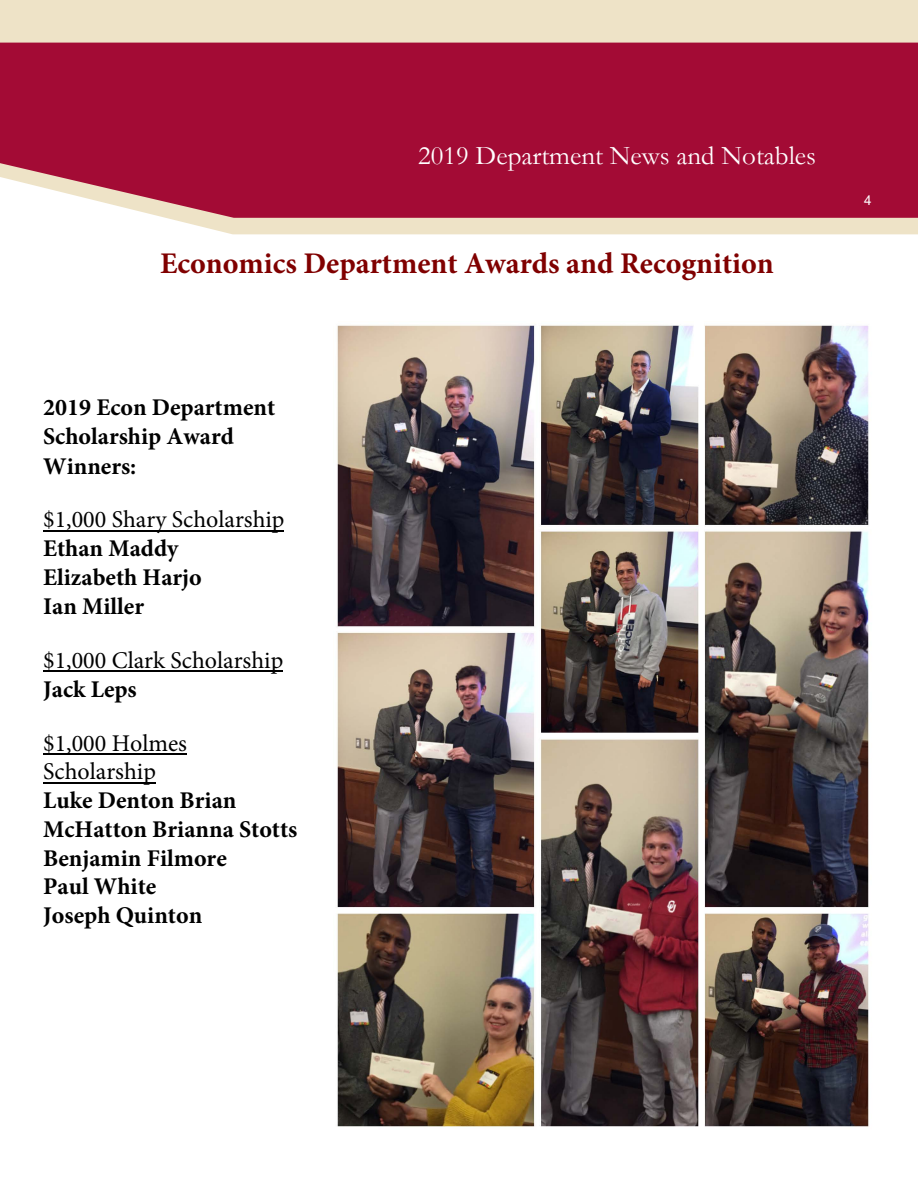
<style>
.page{position:relative;width:918px;height:1188px;background:#fff}
.page>*{position:absolute;margin:0;border:0;box-sizing:border-box;transform-origin:0 0}
.t1{font:700 30px "Minion Pro";color:#800000}
.t2{font:27px "Garamond";color:#fff}
.t3{font:700 24px/28.7px "Minion Pro";color:#000}
.t4{font:24px/28.7px "Minion Pro";color:#000}
.t5{font:13.5px "Arial";color:#fff}
</style>
<div class="page">
<svg style="left:0;top:0;width:918px;height:234px;background:#eee3c9"></svg>
<div style="left:0;top:43px;width:918px;height:175px;background:#a30b35"></div>
<hr style="left:43px;top:782px;width:113px;height:1px;background:#000">
<hr style="left:43px;top:754px;width:144px;height:1px;background:#000">
<hr style="left:44px;top:671px;width:239px;height:1px;background:#000">
<hr style="left:44px;top:530px;width:240px;height:1px;background:#000">
<img style="left:337px;top:325px;width:532px;height:802px">
<p class="t2" style="left:418px;top:137px;width:399px">2019 Department News and Notables</p>
<p class="t1" style="left:160px;top:242px;width:615px">Economics Department Awards and Recognition</p>
<p class="t3" style="left:43px;top:393px;width:234px;line-height:29.1px">2019 Econ Department<br>Scholarship Award<br>Winners:</p>
<p class="t4" style="left:43px;top:506px;width:243px">$1,000 Shary Scholarship</p>
<p class="t3" style="left:43px;top:534px;width:160px">Ethan Maddy<br>Elizabeth Harjo<br>Ian Miller</p>
<p class="t4" style="left:43px;top:646px;width:242px">$1,000 Clark Scholarship</p>
<p class="t3" style="left:43px;top:674px;width:95px">Jack Leps</p>
<p class="t4" style="left:43px;top:729px;width:145px">$1,000 Holmes<br>Scholarship</p>
<p class="t3" style="left:43px;top:786px;width:256px">Luke Denton Brian<br>McHatton Brianna Stotts<br>Benjamin Filmore<br>Paul White<br>Joseph Quinton</p>
<p class="t5" style="left:864px;top:191px;width:9px">4</p>
</div>
